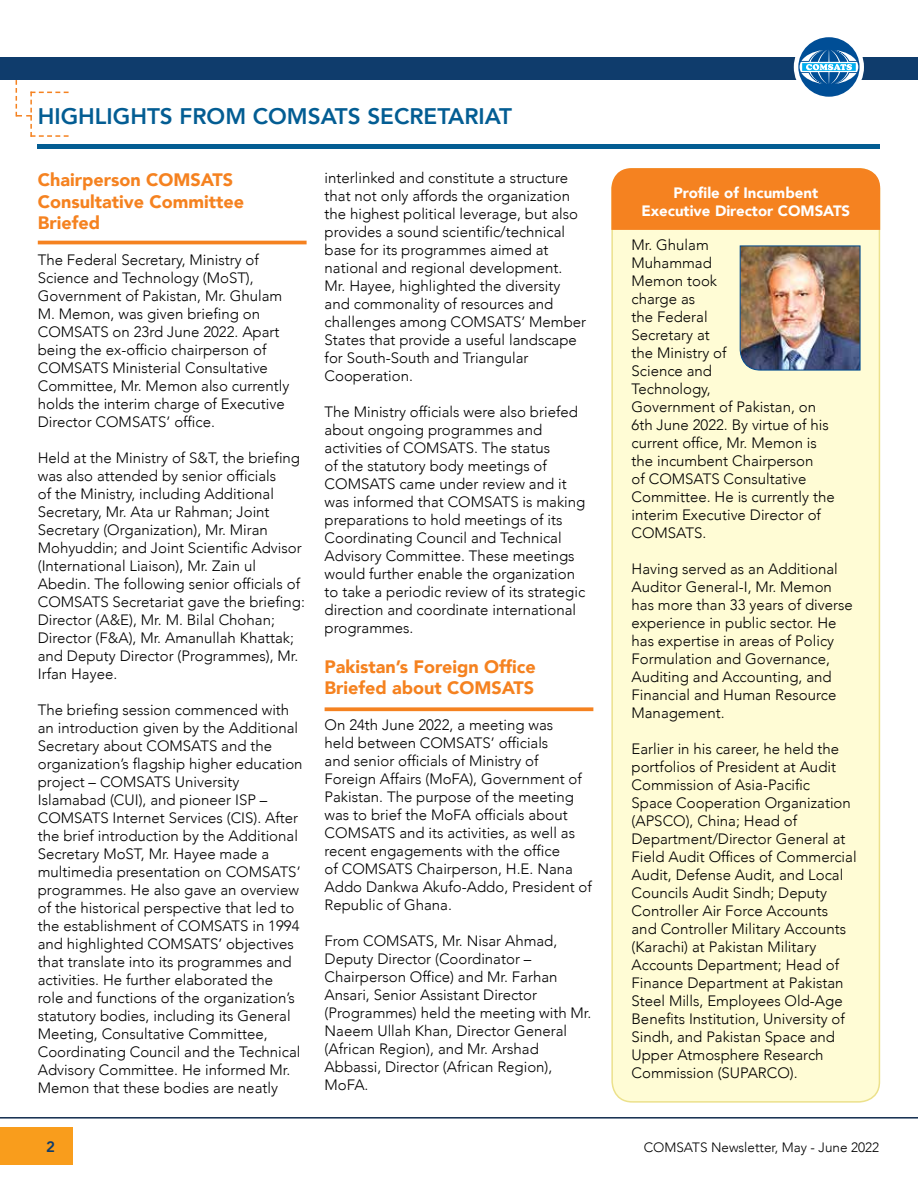
<style>
.page{position:relative;width:918px;height:1188px;background:#fff}
.page>*{position:absolute;margin:0;border:0;box-sizing:border-box;transform-origin:0 0}
.t1{font:800 22.5px "Avenir";color:#035d93}
.t2{font:900 18px/21.6px "Avenir";color:#f58220}
.t3{font:300 15px/18px "Avenir";color:#000}
.t4{font:900 15px/18px "Avenir";color:#fff;text-align:center}
.t5{font:800 15px "Avenir";color:#0f3c6c}
.t6{font:300 13.5px "Avenir";color:#000}
</style>
<div class="page">
<div style="left:0;top:0;width:918px;height:80px;background:#0f3c6c"></div>
<div style="left:0;top:0;width:918px;height:57px;background:#fff"></div>
<div style="left:794px;top:32px;width:70px;height:70px;background:#fff;border-radius:50%"></div>
<svg style="left:798px;top:37px;width:62px;height:60px"></svg>
<div style="left:0;top:1127px;width:73px;height:38px;background:#f99d1c"></div>
<hr style="left:0;top:1117px;width:918px;height:2px;background:#102b4e">
<svg style="left:16px;top:80px;width:53px;height:57px"></svg>
<hr style="left:38px;top:144px;width:842px;height:4px;background:#035d93">
<hr style="left:38px;top:241px;width:269px;height:3px;background:#f58220">
<svg style="left:325px;top:707px;width:268px;height:4px"></svg>
<div style="left:612px;top:169px;width:267px;height:933px;background:#fffcd5;border-radius:20px"></div>
<div style="left:611px;top:168px;width:269px;height:935px;border:2px solid #ece18c;border-radius:20px"></div>
<div style="left:611px;top:168px;width:269px;height:62px;background:#f58220"></div>
<img style="left:739px;top:245px;width:122px;height:126px">
<h1 class="t1" style="left:38px;top:95px;width:476px">HIGHLIGHTS FROM COMSATS SECRETARIAT</h1>
<p class="t2" style="left:38px;top:169px;width:208px">Chairperson COMSATS<br>Consultative Committee<br>Briefed</p>
<p class="t3" style="left:38px;top:251px;width:253px">The Federal Secretary, Ministry of Science and Technology (MoST), Government of Pakistan, Mr. Ghulam M. Memon, was given briefing on COMSATS on 23rd June 2022. Apart being the ex-officio chairperson of COMSATS Ministerial Consultative Committee, Mr. Memon also currently holds the interim charge of Executive Director COMSATS’ office.</p>
<p class="t3" style="left:38px;top:449px;width:269px">Held at the Ministry of S&amp;T, the briefing was also attended by senior officials<br>of the Ministry, including Additional Secretary, Mr. Ata ur Rahman; Joint Secretary (Organization), Mr. Miran Mohyuddin; and Joint Scientific Advisor (International Liaison), Mr. Zain ul Abedin. The following senior officials of COMSATS Secretariat gave the briefing:<br>Director (A&amp;E), Mr. M. Bilal Chohan; Director (F&amp;A), Mr. Amanullah Khattak; and Deputy Director (Programmes), Mr.<br>Irfan Hayee.</p>
<p class="t3" style="left:38px;top:701px;width:266px">The briefing session commenced with an introduction given by the Additional Secretary about COMSATS and the organization’s flagship higher education project – COMSATS University Islamabad (CUI), and pioneer ISP – COMSATS Internet Services (CIS). After the brief introduction by the Additional Secretary MoST, Mr. Hayee made a multimedia presentation on COMSATS’ programmes. He also gave an overview of the historical perspective that led to the establishment of COMSATS in 1994 and highlighted COMSATS’ objectives that translate into its programmes and activities. He further elaborated the<br>role and functions of the organization’s statutory bodies, including its General Meeting, Consultative Committee, Coordinating Council and the Technical Advisory Committee. He informed Mr.<br>Memon that these bodies are neatly</p>
<p class="t3" style="left:325px;top:169px;width:263px">interlinked and constitute a structure that not only affords the organization the highest political leverage, but also provides a sound scientific/technical base for its programmes aimed at national and regional development.<br>Mr. Hayee, highlighted the diversity and commonality of resources and challenges among COMSATS’ Member States that provide a useful landscape for South-South and Triangular Cooperation.</p>
<p class="t3" style="left:325px;top:403px;width:262px">The Ministry officials were also briefed about ongoing programmes and activities of COMSATS. The status<br>of the statutory body meetings of COMSATS came under review and it was informed that COMSATS is making preparations to hold meetings of its Coordinating Council and Technical Advisory Committee. These meetings would further enable the organization to take a periodic review of its strategic direction and coordinate international programmes.</p>
<p class="t2" style="left:325px;top:655px;width:213px">Pakistan’s Foreign Office<br>Briefed about COMSATS</p>
<p class="t3" style="left:325px;top:716px;width:269px">On 24th June 2022, a meeting was<br>held between COMSATS’ officials<br>and senior officials of Ministry of Foreign Affairs (MoFA), Government of Pakistan. The purpose of the meeting was to brief the MoFA officials about COMSATS and its activities, as well as recent engagements with the office<br>of COMSATS Chairperson, H.E. Nana Addo Dankwa Akufo-Addo, President of Republic of Ghana.</p>
<p class="t3" style="left:325px;top:932px;width:268px">From COMSATS, Mr. Nisar Ahmad,<br>Deputy Director (Coordinator –<br>Chairperson Office) and Mr. Farhan<br>Ansari, Senior Assistant Director (Programmes) held the meeting with Mr.<br>Naeem Ullah Khan, Director General (African Region), and Mr. Arshad<br>Abbassi, Director (African Region),<br>MoFA.</p>
<p class="t4" style="left:641px;top:183px;width:210px">Profile of Incumbent<br>Executive Director COMSATS</p>
<p class="t3" style="left:632px;top:236px;width:205px">Mr. Ghulam<br>Muhammad<br>Memon took<br>charge as<br>the Federal<br>Secretary at<br>the Ministry of<br>Science and<br>Technology,<br>Government of Pakistan, on<br>6th June 2022. By virtue of his current office, Mr. Memon is the incumbent Chairperson<br>of COMSATS Consultative<br>Committee. He is currently the interim Executive Director of<br>COMSATS.</p>
<p class="t3" style="left:632px;top:560px;width:223px">Having served as an Additional<br>Auditor General-I, Mr. Memon has more than 33 years of diverse experience in public sector. He has expertise in areas of Policy<br>Formulation and Governance,<br>Auditing and Accounting, and<br>Financial and Human Resource<br>Management.</p>
<p class="t3" style="left:632px;top:740px;width:227px">Earlier in his career, he held the portfolios of President at Audit<br>Commission of Asia-Pacific<br>Space Cooperation Organization (APSCO), China; Head of<br>Department/Director General at<br>Field Audit Offices of Commercial<br>Audit, Defense Audit, and Local<br>Councils Audit Sindh; Deputy<br>Controller Air Force Accounts and Controller Military Accounts (Karachi) at Pakistan Military<br>Accounts Department; Head of<br>Finance Department at Pakistan<br>Steel Mills, Employees Old-Age<br>Benefits Institution, University of<br>Sindh, and Pakistan Space and<br>Upper Atmosphere Research<br>Commission (SUPARCO).</p>
<p class="t5" style="left:46px;top:1133px;width:10px">2</p>
<p class="t6" style="left:644px;top:1139px;width:237px">COMSATS Newsletter, May - June 2022</p>
</div>
